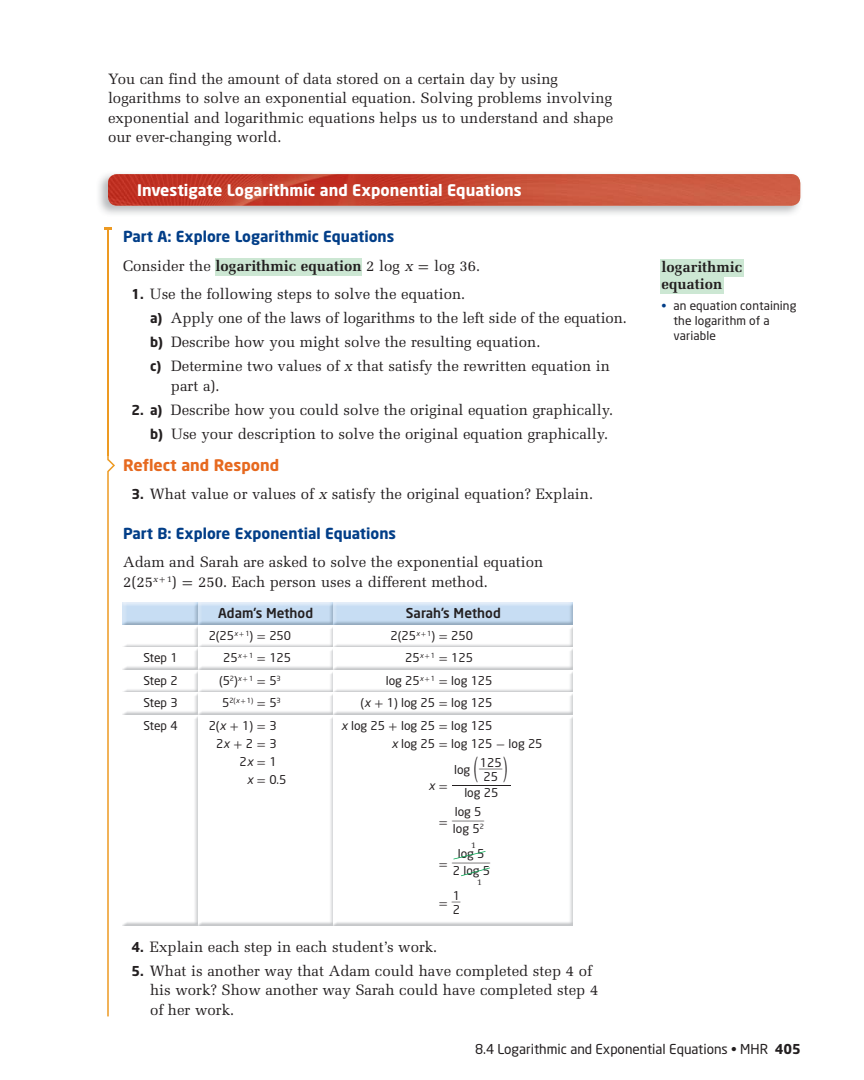
<style>
.page{position:relative;width:864px;height:1080px;background:#fff}
.page>*{position:absolute;margin:0;border:0;box-sizing:border-box;transform-origin:0 0}
.t1{font:25.95px "Uni Math";color:#231f20;scale:.46 1}
.t2{font:700 15.75px "Neo Sans";color:#fff}
.t3{font:700 15.75px "Neo Sans";color:#e6691f}
.t4{font:15px/19.5px "Melior";color:#231f20}
.t5{font:700 15px "Neo Sans";color:#023e88}
.t6{font:700 15px/16.5px "Melior";color:#231f20}
.t7{font:15px "Uni Math";color:#231f20;scale:3.86 1}
.t8{font:13.5px "Neo Sans";color:#231f20}
.t9{font:500 13.5px "Neo Sans";color:#231f20}
.t10{font:12px/15px "Neo Sans";color:#231f20}
.t11{font:12px "Uni Math";color:#231f20}
.t12{font:italic 12px "Neo Sans";color:#231f20}
.t13{font:10.2px "Uni Math";color:#231f20;scale:3.14 1}
.t14{font:10.2px "Uni Math";color:#231f20;scale:3.73 1}
.t15{font:10.2px "Uni Math";color:#231f20;scale:1.71 1}
.t16{font:8.7px "Melior";color:#231f20}
.t17{font:7.05px "Neo Sans";color:#231f20}
.s1{font-weight:700}
.s2{font-style:italic}
.s3{font-family:"Uni Math"}
.s4{font-family:"Neo Sans";font-weight:700;font-size:13.5px}
.s5{font-size:12px}
.s6{font-family:"Uni Math";font-size:12px}
.s7{font-family:"Uni Math";font-style:normal}
.s8{font-family:"Uni Math";font-size:25.95px}
.s9{color:#023e88}
</style>
<div class="page">
<img style="left:123px;top:603px;width:450px;height:322px">
<div style="left:215px;top:258px;width:147px;height:18px;background:#cce7d3"></div>
<img style="left:99px;top:174px;width:702px;height:40px">
<img style="left:108px;top:174px;width:692px;height:32px;border-radius:9px">
<hr style="left:107px;top:229px;width:2px;height:226px;background:#ed9a22">
<div style="left:660px;top:259px;width:84px;height:18px;background:#cce7d3"></div>
<div style="left:660px;top:276px;width:64px;height:18px;background:#cce7d3"></div>
<svg style="left:107px;top:459px;width:8px;height:557px"></svg>
<hr style="left:107px;top:280px;width:2px;height:180px;background:#ed9a22">
<svg style="left:453px;top:851px;width:33px;height:8px"></svg>
<svg style="left:461px;top:868px;width:29px;height:8px"></svg>
<p class="t4" style="left:108px;top:70px;width:507px">You can find the amount of data stored on a certain day by using logarithms to solve an exponential equation. Solving problems involving exponential and logarithmic equations helps us to understand and shape our ever-changing world.</p>
<p class="t2" style="left:137px;top:183px;width:386px">Investigate Logarithmic and Exponential Equations</p>
<p class="t5" style="left:123px;top:230px;width:273px">Part A: Explore Logarithmic Equations</p>
<p class="t4" style="left:123px;top:257px;width:359px">Consider the <span class="s1">logarithmic equation</span> 2 log <span class="s2">x</span> <span class="s3">=</span> log 36.</p>
<p class="t4" style="left:150px;top:283px;width:479px;line-height:24px;text-indent:-18px"><span class="s4">1.</span> Use the following steps to solve the equation.<br><span class="s4">a)</span> Apply one of the laws of logarithms to the left side of the equation. <span class="s4">b)</span> Describe how you might solve the resulting equation.<br><span class="s4">c)</span> Determine two values of <span class="s2">x</span> that satisfy the rewritten equation in</p>
<p class="t4" style="left:171px;top:377px;width:50px">part a).</p>
<p class="t4" style="left:150px;top:399px;width:465px;line-height:24px;text-indent:-18px"><span class="s4">2. a)</span> Describe how you could solve the original equation graphically. <span class="s4">b)</span> Use your description to solve the original equation graphically.</p>
<p class="t3" style="left:123px;top:458px;width:158px">Reflect and Respond</p>
<p class="t4" style="left:132px;top:486px;width:463px"><span class="s4">3.</span> What value or values of <span class="s2">x</span> satisfy the original equation? Explain.</p>
<p class="t5" style="left:123px;top:526px;width:275px">Part B: Explore Exponential Equations</p>
<p class="t4" style="left:123px;top:554px;width:422px">Adam and Sarah are asked to solve the exponential equation<br>2(25<sup>x</sup><sup>+</sup> <sup>1</sup>) <span class="s3">=</span> 250. Each person uses a different method.</p>
<p class="t9" style="left:218px;top:608px;width:96px">Adam’s Method</p>
<p class="t9" style="left:406px;top:608px;width:96px">Sarah’s Method</p>
<p class="t10" style="left:209px;top:629px;width:84px">2(25<sup>x</sup> <sup>+</sup> <sup>1</sup>) <span class="s3">=</span> 250</p>
<p class="t10" style="left:391px;top:629px;width:84px">2(25<sup>x</sup> <sup>+</sup> <sup>1</sup>) <span class="s3">=</span> 250</p>
<p class="t10" style="left:143px;top:651px;width:36px">Step 1</p>
<p class="t10" style="left:223px;top:651px;width:69px">25<sup>x</sup> <sup>+</sup> <sup>1</sup> <span class="s3">=</span> 125</p>
<p class="t10" style="left:405px;top:651px;width:69px">25<sup>x</sup> <sup>+</sup> <sup>1</sup> <span class="s3">=</span> 125</p>
<p class="t10" style="left:143px;top:674px;width:36px">Step 2</p>
<p class="t10" style="left:219px;top:674px;width:63px">(5<sup>2</sup>)<sup>x</sup> <sup>+</sup> <sup>1</sup> <span class="s3">=</span> 5<sup>3</sup></p>
<p class="t10" style="left:386px;top:674px;width:108px">log 25<sup>x</sup> <sup>+</sup> <sup>1</sup> <span class="s3">=</span> log 125</p>
<p class="t10" style="left:143px;top:696px;width:36px">Step 3</p>
<p class="t17" style="left:222px;top:698px;width:60px"><span class="s5">5</span>2(<span class="s2">x</span> <span class="s3">+</span> 1) <span class="s6">=</span> <span class="s5">5</span>3</p>
<p class="t10" style="left:361px;top:696px;width:133px">(<span class="s2">x</span> <span class="s3">+</span> 1) log 25 <span class="s3">=</span> log 125</p>
<p class="t10" style="left:143px;top:719px;width:36px">Step 4</p>
<p class="t10" style="left:209px;top:719px;width:69px">2(<span class="s2">x</span> <span class="s3">+</span> 1) <span class="s3">=</span> 3</p>
<p class="t10" style="left:216px;top:737px;width:62px">2<span class="s2">x</span> <span class="s3">+</span> 2 <span class="s3">=</span> 3</p>
<p class="t10" style="left:239px;top:755px;width:39px">2<span class="s2">x</span> <span class="s3">=</span> 1</p>
<p class="t10" style="left:247px;top:773px;width:41px"><span class="s2">x</span> <span class="s3">=</span> 0.5</p>
<p class="t10" style="left:391px;top:717px;width:153px;line-height:18px;text-indent:-50px"><span class="s2">x</span> log 25 <span class="s3">+</span> log 25 <span class="s3">=</span> log 125<br><span class="s2">x</span> log 25 <span class="s3">=</span> log 125 <span class="s3">-</span> log 25</p>
<p class="t12" style="left:429px;top:779px;width:21px">x <span class="s7">=</span></p>
<p class="t10" style="left:454px;top:763px;width:26px">log <span class="s8">(</span></p>
<p class="t10" style="left:479px;top:756px;width:25px;line-height:14.4px;text-align:center"><sub>_</sub>125<br>25</p>
<p class="t7" style="left:452px;top:773px;width:17px">__</p>
<h1 class="t1" style="left:503px;top:758px;width:12px">)</h1>
<p class="t10" style="left:464px;top:786px;width:35px">log 25</p>
<p class="t10" style="left:453px;top:804px;width:32px;line-height:17px">log 5 log 5<sup>2</sup></p>
<p class="t13" style="left:452px;top:813px;width:12px">__</p>
<p class="t11" style="left:438px;top:817px;width:11px">=</p>
<p class="t16" style="left:471px;top:841px;width:6px">1</p>
<p class="t10" style="left:453px;top:846px;width:39px;line-height:16.8px;text-align:center">log 5<br>2 log 5</p>
<p class="t14" style="left:452px;top:855px;width:12px">__</p>
<p class="t11" style="left:438px;top:859px;width:11px">=</p>
<p class="t15" style="left:452px;top:894px;width:7px">_<sup>1</sup></p>
<p class="t10" style="left:453px;top:903px;width:9px">2</p>
<p class="t11" style="left:438px;top:898px;width:11px">=</p>
<p class="t16" style="left:477px;top:879px;width:6px">1</p>
<p class="t4" style="left:132px;top:938px;width:307px"><span class="s4">4.</span> Explain each step in each student’s work.</p>
<p class="t4" style="left:150px;top:962px;width:450px;text-indent:-18px"><span class="s4">5.</span> What is another way that Adam could have completed step 4 of his work? Show another way Sarah could have completed step 4 of her work.</p>
<p class="t6" style="left:662px;top:260px;width:82px">logarithmic equation</p>
<p class="t10" style="left:674px;top:299px;width:125px;text-indent:-12px"><span class="s9">•</span> an equation containing the logarithm of a variable</p>
<p class="t8" style="left:475px;top:1042px;width:327px">8.4 Logarithmic and Exponential Equations • MHR <span class="s1">405</span></p>
</div>
